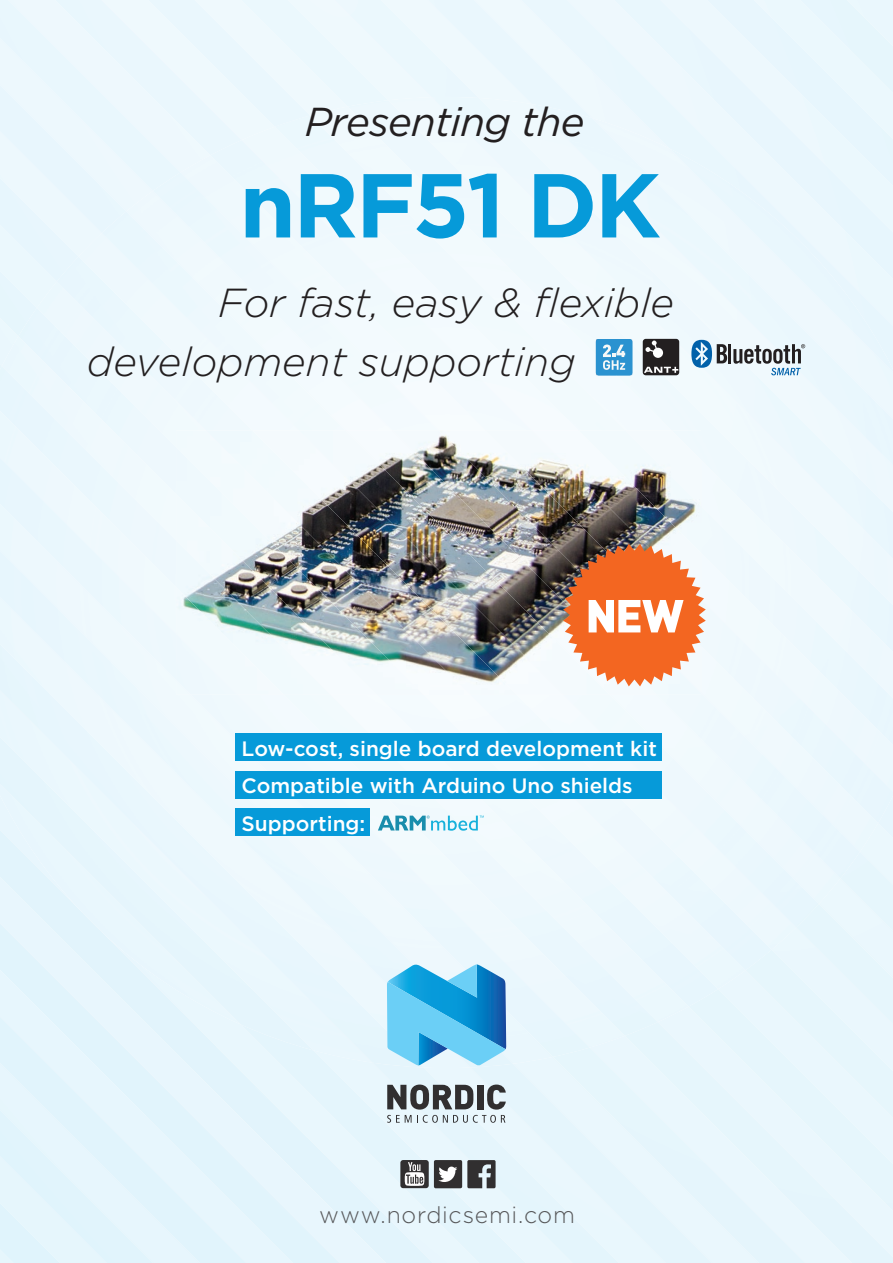
<style>
.page{position:relative;width:893px;height:1263px;background:#fff}
.page>*{position:absolute;margin:0;border:0;box-sizing:border-box;transform-origin:0 0}
.t1{font:700 90.45px "Gotham";letter-spacing:-.03em;color:#069ad9}
.t2{font:italic 300 40.5px/59.4px "Gotham";color:#231f20}
.t3{font:italic 40.35px "Gotham";letter-spacing:-.02em;color:#231f20}
.t4{font:300 23.1px "Gotham";letter-spacing:.035em;color:#57585a}
.t5{font:500 20.85px/37.5px "Gotham";color:#fff}
</style>
<div class="page">
<div style="left:0;top:0;width:707px;height:85px;background:#edf8fd"></div>
<div style="left:0;top:85px;width:707px;height:93px;background:#edf8fd"></div>
<div style="left:0;top:364px;width:893px;height:899px;background:#eaf7fd"></div>
<div style="left:712px;top:1047px;width:93px;height:216px;background:#eaf6fc"></div>
<div style="left:340px;top:1068px;width:47px;height:195px;background:#e8f6fd"></div>
<div style="left:246px;top:1068px;width:94px;height:195px;background:#e7f6fc"></div>
<div style="left:200px;top:1068px;width:46px;height:195px;background:#e2f4fc"></div>
<div style="left:275px;top:115px;width:432px;height:25px;background:#edf8fd"></div>
<div style="left:210px;top:140px;width:683px;height:683px;background:#edf8fd"></div>
<div style="left:153px;top:172px;width:707px;height:706px;background:#edf8fd"></div>
<div style="left:102px;top:211px;width:717px;height:716px;background:#eef8fd"></div>
<div style="left:57px;top:256px;width:715px;height:714px;background:#eff9fd"></div>
<div style="left:18px;top:308px;width:700px;height:698px;background:#f0f9fd"></div>
<div style="left:0;top:366px;width:658px;height:598px;background:#f1fafd"></div>
<div style="left:0;top:457px;width:590px;height:507px;background:#eef8fd"></div>
<div style="left:0;top:551px;width:513px;height:516px;background:#eef8fd"></div>
<img style="left:0;top:690px;width:372px;height:373px">
<div style="left:0;top:737px;width:313px;height:313px;background:#e9f7fd"></div>
<div style="left:236px;top:734px;width:426px;height:27px;background:#069ad9"></div>
<div style="left:236px;top:771px;width:426px;height:28px;background:#069ad9"></div>
<div style="left:236px;top:808px;width:134px;height:28px;background:#069ad9"></div>
<svg style="left:387px;top:964px;width:325px;height:299px;background:#cee6f1"></svg>
<img style="left:610px;top:430px;width:91px;height:265px">
<img style="left:517px;top:430px;width:93px;height:265px">
<img style="left:206px;top:430px;width:311px;height:265px">
<img style="left:176px;top:447px;width:247px;height:248px">
<img style="left:176px;top:540px;width:154px;height:155px">
<div style="left:176px;top:634px;width:61px;height:61px;background:#f1f9fd"></div>
<hr style="left:728px;top:344px;width:3px;height:19px;background:#231f20">
<svg style="left:691px;top:340px;width:36px;height:28px"></svg>
<svg style="left:733px;top:344px;width:72px;height:31px"></svg>
<div style="left:643px;top:339px;width:36px;height:36px;background:#231f20;border-radius:3px"></div>
<svg style="left:645px;top:341px;width:18px;height:17px"></svg>
<svg style="left:644px;top:367px;width:34px;height:6px"></svg>
<div style="left:596px;top:339px;width:36px;height:36px;background:#2a92d0;border-radius:3px"></div>
<svg style="left:603px;top:339px;width:29px;height:31px"></svg>
<svg style="left:378px;top:815px;width:106px;height:16px"></svg>
<svg style="left:563px;top:544px;width:143px;height:142px"></svg>
<div style="left:0;top:1063px;width:200px;height:200px;background:#e6f5fc"></div>
<div style="left:707px;top:0;width:186px;height:186px;background:#eaf7fd"></div>
<h3 class="t3" style="left:305px;top:95px;width:281px">Presenting the</h3>
<h1 class="t1" style="left:240px;top:145px;width:423px">nRF51 DK</h1>
<h2 class="t2" style="left:87px;top:271px;width:589px;text-indent:131px">For fast, easy &amp; flexible development supporting</h2>
<p class="t5" style="left:242px;top:729px;width:417px">Low-cost, single board development kit<br>Compatible with Arduino Uno shields<br>Supporting:</p>
<p class="t4" style="left:319px;top:1200px;width:257px">www.nordicsemi.com</p>
</div>
